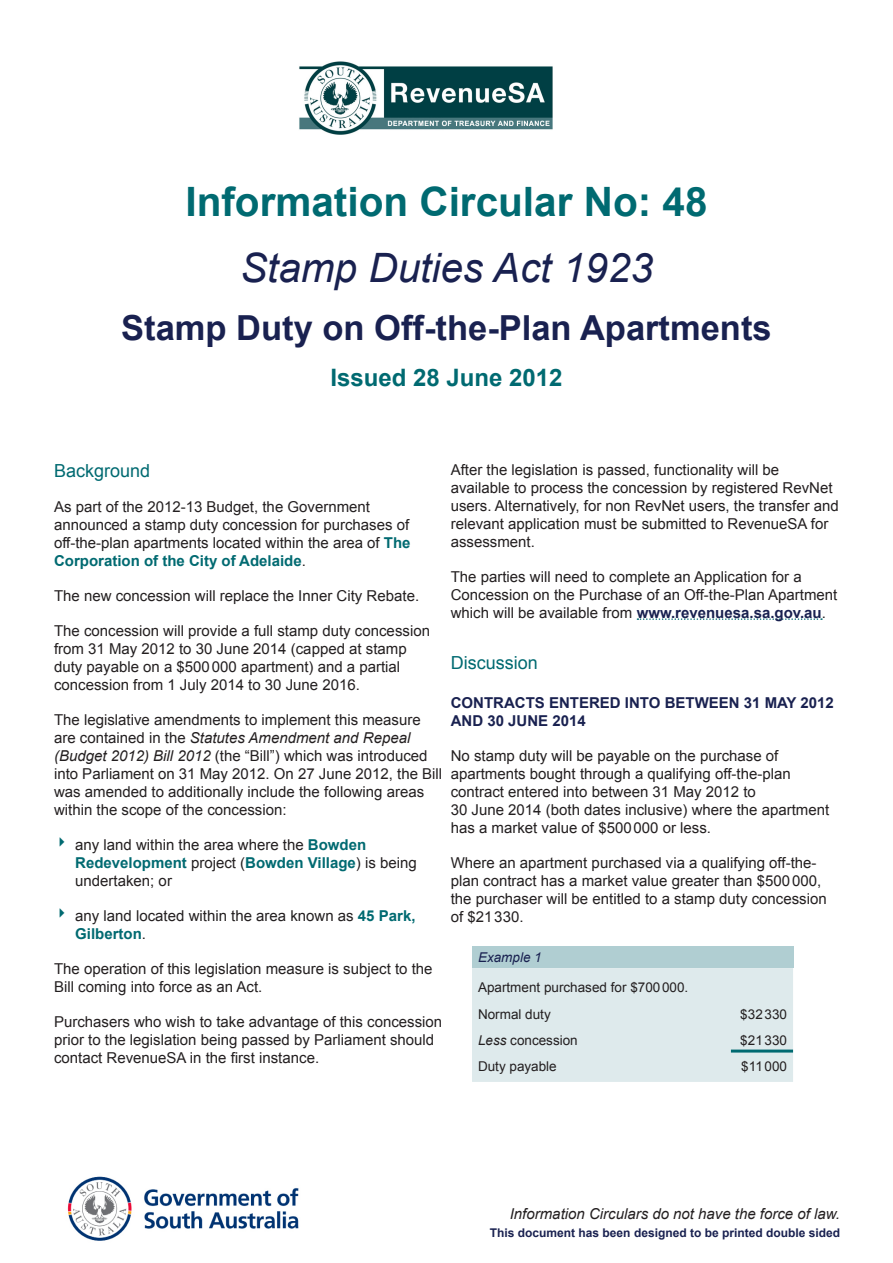
<style>
.page{position:relative;width:893px;height:1263px;background:#fff}
.page>*{position:absolute;margin:0;border:0;box-sizing:border-box;transform-origin:0 0}
.Circular_No{font:700 40.5px "Arial";color:#006a71}
.Act{font:italic 40.5px "Arial";color:#192150}
.Act-2{font:700 34.5px "Arial";color:#192150}
.Issue_Date{font:700 24px "Arial";color:#006a71}
.Main_Heading__green{font:18px "Arial";color:#006a71}
.Text{font:15px/18px "Arial";color:#231f20}
.Dot{font:15px/18px "Arial";color:#231f20}
.Sub_Heading__blue{font:700 15px/18px "Arial";color:#192150}
.Footnote__italic{font:italic 15px "Arial";color:#231f20}
.Text__l{font:13.5px "Arial";color:#231f20}
.Text__r__Dollars{font:13.5px "Arial";color:#231f20}
.CONTENT_Heading_Sub{font:italic 13.5px "Arial";color:#192150}
.Footnote__blue{font:700 12px "Arial";color:#192150}
.s1{font-weight:700;color:#006a71}
.s2{font-style:italic}
.s3{font-weight:700;color:#192150}
</style>
<div class="page">
<img style="left:67px;top:1176px;width:232px;height:65px">
<img style="left:299px;top:62px;width:254px;height:73px">
<svg style="left:637px;top:618px;width:185px;height:2px"></svg>
<div style="left:472px;top:946px;width:321px;height:22px;background:#b0ced2"></div>
<div style="left:472px;top:968px;width:321px;height:114px;background:#deeaec"></div>
<hr style="left:731px;top:1049px;width:62px;height:3px;background:#006a71">
<p class="Circular_No" style="left:185px;top:175px;width:524px">Information Circular No: 48</p>
<p class="Act" style="left:240px;top:241px;width:414px">Stamp Duties Act 1923</p>
<p class="Act-2" style="left:121px;top:305px;width:652px">Stamp Duty on Off-the-Plan Apartments</p>
<p class="Issue_Date" style="left:330px;top:362px;width:234px">Issued 28 June 2012</p>
<p class="Main_Heading__green" style="left:54px;top:458px;width:98px">Background</p>
<p class="Text" style="left:54px;top:497px;width:358px">As part of the 2012-13 Budget, the Government announced a stamp duty concession for purchases of off-the-plan apartments located within the area of <span class="s1">The Corporation of the City of Adelaide</span>.</p>
<p class="Text" style="left:54px;top:586px;width:367px">The new concession will replace the Inner City Rebate.</p>
<p class="Text" style="left:54px;top:621px;width:377px">The concession will provide a full stamp duty concession from 31 May 2012 to 30 June 2014 (capped at stamp duty payable on a $500000 apartment) and a partial concession from 1 July 2014 to 30 June 2016.</p>
<p class="Text" style="left:54px;top:710px;width:390px">The legislative amendments to implement this measure are contained in the <span class="s2">Statutes Amendment and Repeal (Budget 2012) Bill 2012</span> (the “Bill”) which was introduced into Parliament on 31 May 2012. On 27 June 2012, the Bill was amended to additionally include the following areas within the scope of the concession:</p>
<p class="Dot" style="left:75px;top:836px;width:343px">any land within the area where the <span class="s1">Bowden<br>Redevelopment</span> project (<span class="s1">Bowden Village</span>) is being undertaken; or</p>
<p class="Dot" style="left:75px;top:907px;width:342px">any land located within the area known as <span class="s1">45 Park,<br>Gilberton</span>.</p>
<p class="Text" style="left:54px;top:960px;width:380px">The operation of this legislation measure is subject to the<br>Bill coming into force as an Act.</p>
<p class="Text" style="left:54px;top:1013px;width:390px">Purchasers who wish to take advantage of this concession prior to the legislation being passed by Parliament should contact RevenueSA in the first instance.</p>
<p class="Text" style="left:451px;top:460px;width:390px">After the legislation is passed, functionality will be available to process the concession by registered RevNet users. Alternatively, for non RevNet users, the transfer and relevant application must be submitted to RevenueSA for assessment.</p>
<p class="Text" style="left:451px;top:567px;width:388px">The parties will need to complete an Application for a<br>Concession on the Purchase of an Off-the-Plan Apartment which will be available from <span class="s3">www.revenuesa.sa.gov.au</span>.</p>
<p class="Main_Heading__green" style="left:451px;top:651px;width:89px">Discussion</p>
<p class="Sub_Heading__blue" style="left:451px;top:694px;width:385px">CONTRACTS ENTERED INTO BETWEEN 31 MAY 2012<br>AND 30 JUNE 2014</p>
<p class="Text" style="left:451px;top:747px;width:380px">No stamp duty will be payable on the purchase of apartments bought through a qualifying off-the-plan contract entered into between 31 May 2012 to<br>30 June 2014 (both dates inclusive) where the apartment has a market value of $500000 or less.</p>
<p class="Text" style="left:451px;top:854px;width:378px">Where an apartment purchased via a qualifying off-the&shy;plan contract has a market value greater than $500000, the purchaser will be entitled to a stamp duty concession of $21330.</p>
<p class="CONTENT_Heading_Sub" style="left:478px;top:948px;width:65px">Example 1</p>
<p class="Text__l" style="left:478px;top:979px;width:212px">Apartment purchased for $700000.</p>
<p class="Text__l" style="left:478px;top:1005px;width:74px">Normal duty</p>
<p class="Text__r__Dollars" style="left:740px;top:1005px;width:48px">$32330</p>
<p class="Text__l" style="left:478px;top:1031px;width:101px"><span class="s2">Less</span> concession</p>
<p class="Text__r__Dollars" style="left:740px;top:1031px;width:48px">$21330</p>
<p class="Text__l" style="left:478px;top:1058px;width:80px">Duty payable</p>
<p class="Text__r__Dollars" style="left:741px;top:1058px;width:47px">$11000</p>
<p class="Footnote__italic" style="left:510px;top:1204px;width:332px">Information Circulars do not have the force of law.</p>
<p class="Footnote__blue" style="left:490px;top:1224px;width:352px">This document has been designed to be printed double sided</p>
</div>
